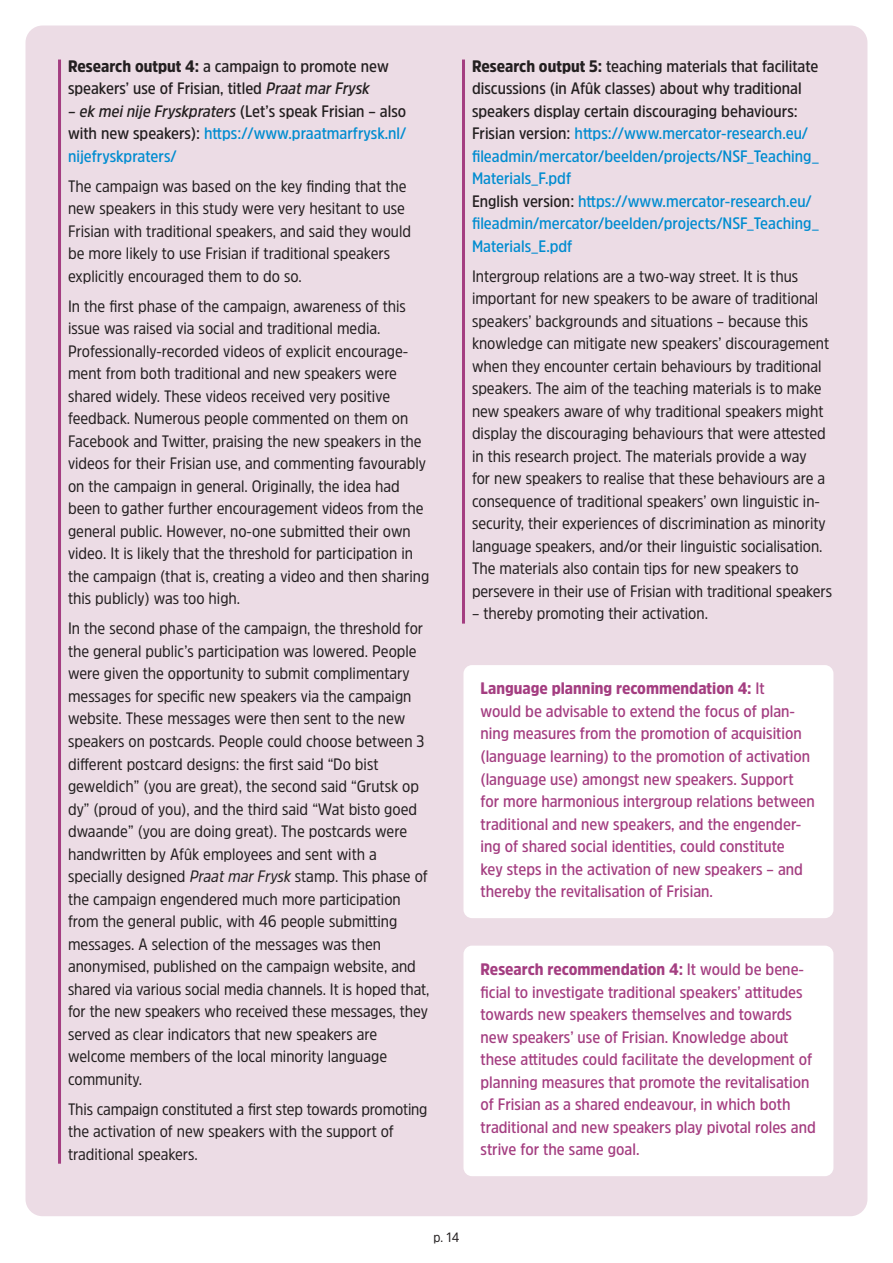
<style>
.page{position:relative;width:893px;height:1263px;background:#fff}
.page>*{position:absolute;margin:0;border:0;box-sizing:border-box;transform-origin:0 0}
.Research_output_aube{font:16.5px/22.5px "Amsi Pro Narw";color:#231f20}
.Recommendation_auber{font:600 16.5px/22.5px "Amsi Pro Narw";color:#a43e81}
.Research_output_aube-2{font:600 16.5px/22.5px "Amsi Pro Narw";color:#231f20}
.Research_output_aube-3{font:600 16.5px/22.5px "Amsi Pro Narw";color:#008cd0;text-align:justify}
.t1{font:13.5px "Amsi Pro Narw";color:#231f20}
.s1{font-weight:900}
.s2{font-style:italic}
.s3{font-style:italic;color:#231f20}
.s4{color:#231f20}
.s5{color:#008cd0}
</style>
<div class="page">
<div style="left:26px;top:26px;width:841px;height:1190px;background:#ecdce5;border-radius:17px"></div>
<hr style="left:58px;top:60px;width:3px;height:1104px;background:#a43e81">
<hr style="left:462px;top:60px;width:3px;height:564px;background:#a43e81">
<div style="left:463px;top:665px;width:370px;height:253px;background:#fff;border-radius:9px"></div>
<div style="left:463px;top:946px;width:370px;height:230px;background:#fff;border-radius:9px"></div>
<p class="Research_output_aube-2" style="left:68px;top:54px;width:322px"><span class="s1">Research output 4:</span> a campaign to promote new speakers’ use of Frisian, titled <span class="s2">Praat mar Frysk</span></p>
<p class="Research_output_aube-3" style="left:68px;top:99px;width:340px"><span class="s3">– ek mei nije Fryskpraters</span> <span class="s4">(Let’s speak Frisian – also with new speakers):</span> https://www.praatmarfrysk.nl/ nijefryskpraters/</p>
<p class="Research_output_aube" style="left:68px;top:174px;width:345px">The campaign was based on the key finding that the new speakers in this study were very hesitant to use Frisian with traditional speakers, and said they would be more likely to use Frisian if traditional speakers explicitly encouraged them to do so.</p>
<p class="Research_output_aube" style="left:68px;top:294px;width:363px">In the first phase of the campaign, awareness of this issue was raised via social and traditional media.<br>Professionally-recorded videos of explicit encourage&shy;ment from both traditional and new speakers were shared widely. These videos received very positive feedback. Numerous people commented on them on Facebook and Twitter, praising the new speakers in the videos for their Frisian use, and commenting favourably on the campaign in general. Originally, the idea had been to gather further encouragement videos from the general public. However, no-one submitted their own video. It is likely that the threshold for participation in the campaign (that is, creating a video and then sharing this publicly) was too high.</p>
<p class="Research_output_aube" style="left:68px;top:617px;width:363px">In the second phase of the campaign, the threshold for the general public’s participation was lowered. People were given the opportunity to submit complimentary messages for specific new speakers via the campaign website. These messages were then sent to the new speakers on postcards. People could choose between 3 different postcard designs: the first said “Do bist geweldich” (you are great), the second said “Grutsk op dy” (proud of you), and the third said “Wat bisto goed dwaande” (you are doing great). The postcards were handwritten by Afûk employees and sent with a specially designed <span class="s2">Praat mar Frysk</span> stamp. This phase of the campaign engendered much more participation from the general public, with 46 people submitting messages. A selection of the messages was then anonymised, published on the campaign website, and shared via various social media channels. It is hoped that, for the new speakers who received these messages, they served as clear indicators that new speakers are welcome members of the local minority language community.</p>
<p class="Research_output_aube" style="left:68px;top:1097px;width:361px">This campaign constituted a first step towards promoting the activation of new speakers with the support of traditional speakers.</p>
<p class="Research_output_aube-2" style="left:472px;top:54px;width:348px"><span class="s1">Research output 5:</span> teaching materials that facilitate discussions (in Afûk classes) about why traditional speakers display certain discouraging behaviours:<br>Frisian version: <span class="s5">https://www.mercator-research.eu/ fileadmin/mercator/beelden/projects/NSF_Teaching_ Materials_F.pdf</span></p>
<p class="Research_output_aube-3" style="left:472px;top:189px;width:348px;text-align:left"><span class="s4">English version:</span> https://www.mercator-research.eu/ fileadmin/mercator/beelden/projects/NSF_Teaching_<br>Materials_E.pdf</p>
<p class="Research_output_aube" style="left:472px;top:264px;width:362px">Intergroup relations are a two-way street. It is thus important for new speakers to be aware of traditional speakers’ backgrounds and situations – because this knowledge can mitigate new speakers’ discouragement when they encounter certain behaviours by traditional speakers. The aim of the teaching materials is to make new speakers aware of why traditional speakers might display the discouraging behaviours that were attested in this research project. The materials provide a way<br>for new speakers to realise that these behaviours are a consequence of traditional speakers’ own linguistic in&shy;security, their experiences of discrimination as minority language speakers, and/or their linguistic socialisation.<br>The materials also contain tips for new speakers to persevere in their use of Frisian with traditional speakers</p>
<p class="Research_output_aube" style="left:472px;top:602px;width:237px">– thereby promoting their activation.</p>
<p class="Recommendation_auber" style="left:480px;top:677px;width:336px"><span class="s1">Language planning recommendation 4:</span> It<br>would be advisable to extend the focus of plan&shy;ning measures from the promotion of acquisition (language learning) to the promotion of activation (language use) amongst new speakers. Support for more harmonious intergroup relations between traditional and new speakers, and the engender&shy;ing of shared social identities, could constitute<br>key steps in the activation of new speakers – and thereby the revitalisation of Frisian.</p>
<p class="Recommendation_auber" style="left:480px;top:957px;width:337px"><span class="s1">Research recommendation 4:</span> It would be bene&shy;ficial to investigate traditional speakers’ attitudes towards new speakers themselves and towards new speakers’ use of Frisian. Knowledge about these attitudes could facilitate the development of planning measures that promote the revitalisation of Frisian as a shared endeavour, in which both traditional and new speakers play pivotal roles and strive for the same goal.</p>
<p class="t1" style="left:434px;top:1228px;width:27px">p. 14</p>
</div>
